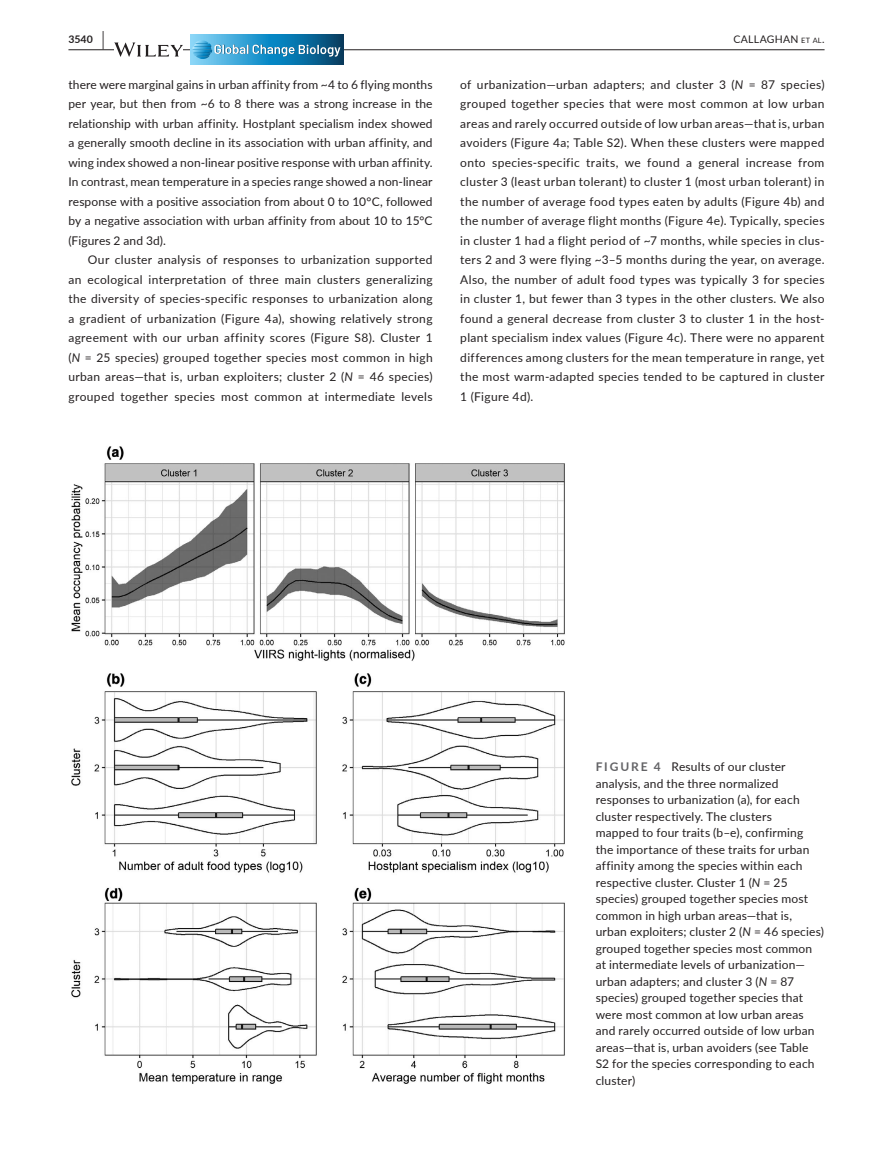
<style>
.page{position:relative;width:893px;height:1174px;background:#fff}
.page>*{position:absolute;margin:0;border:0;box-sizing:border-box;transform-origin:0 0}
.t1{font:12px/19.5px "Lato";letter-spacing:.015em;color:#231f20;text-align:justify}
.t2{font:10.5px "Lato";letter-spacing:.025em;color:#231f20}
.t3{font:700 10.5px "Lato";color:#231f20}
.s1{font-size:19.5px}
.s2{font-size:7.35px}
.s3{font-style:italic}
.s4{font-weight:700;color:#636366}
</style>
<div class="page">
<hr style="left:68px;top:49px;width:756px;height:1px;background:#231f20">
<svg style="left:114px;top:42px;width:69px;height:15px"></svg>
<svg style="left:191px;top:64px;width:153px;height:1px"></svg>
<svg style="left:191px;top:35px;width:153px;height:29px;background:#298aba"></svg>
<svg style="left:192px;top:40px;width:149px;height:19px;background:#4799c2"></svg>
<img style="left:71px;top:446px;width:494px;height:638px">
<p class="t3" style="left:68px;top:31px;width:37px">3540 <span class="s1">|</span></p>
<p class="t2" style="left:733px;top:31px;width:93px">CALLAGHAN <span class="s2">et al</span>.</p>
<p class="t1" style="left:68px;top:74px;width:366px">there were marginal gains in urban affinity from ~4 to 6 flying months per year, but then from ~6 to 8 there was a strong increase in the relationship with urban affinity. Hostplant specialism index showed a generally smooth decline in its association with urban affinity, and wing index showed a non-linear positive response with urban affinity.<br>In contrast, mean temperature in a species range showed a non-linear response with a positive association from about 0 to 10°C, followed by a negative association with urban affinity from about 10 to 15°C (Figures 2 and 3d).</p>
<p class="t1" style="left:68px;top:249px;width:366px;text-indent:20px">Our cluster analysis of responses to urbanization supported an ecological interpretation of three main clusters generalizing the diversity of species-specific responses to urbanization along a gradient of urbanization (Figure 4a), showing relatively strong agreement with our urban affinity scores (Figure S8). Cluster 1 (<span class="s3">N</span> = 25 species) grouped together species most common in high urban areas—that is, urban exploiters; cluster 2 (<span class="s3">N</span> = 46 species) grouped together species most common at intermediate levels</p>
<p class="t1" style="left:460px;top:74px;width:366px">of urbanization—urban adapters; and cluster 3 (<span class="s3">N</span> = 87 species) grouped together species that were most common at low urban areas and rarely occurred outside of low urban areas—that is, urban avoiders (Figure 4a; Table S2). When these clusters were mapped onto species-specific traits, we found a general increase from cluster 3 (least urban tolerant) to cluster 1 (most urban tolerant) in the number of average food types eaten by adults (Figure 4b) and the number of average flight months (Figure 4e). Typically, species in cluster 1 had a flight period of ~7 months, while species in clus&shy;ters 2 and 3 were flying ~3–5 months during the year, on average.<br>Also, the number of adult food types was typically 3 for species in cluster 1, but fewer than 3 types in the other clusters. We also found a general decrease from cluster 3 to cluster 1 in the host&shy;plant specialism index values (Figure 4c). There were no apparent differences among clusters for the mean temperature in range, yet the most warm-adapted species tended to be captured in cluster 1 (Figure 4d).</p>
<p class="t1" style="left:596px;top:758px;width:230px;line-height:16.5px;text-align:left"><span class="s4">FIGURE 4</span> Results of our cluster analysis, and the three normalized responses to urbanization (a), for each cluster respectively. The clusters<br>mapped to four traits (b–e), confirming the importance of these traits for urban affinity among the species within each respective cluster. Cluster 1 (<span class="s3">N</span> = 25 species) grouped together species most common in high urban areas—that is, urban exploiters; cluster 2 (<span class="s3">N</span> = 46 species) grouped together species most common at intermediate levels of urbanization— urban adapters; and cluster 3 (<span class="s3">N</span> = 87 species) grouped together species that were most common at low urban areas and rarely occurred outside of low urban areas—that is, urban avoiders (see Table S2 for the species corresponding to each cluster)</p>
</div>
